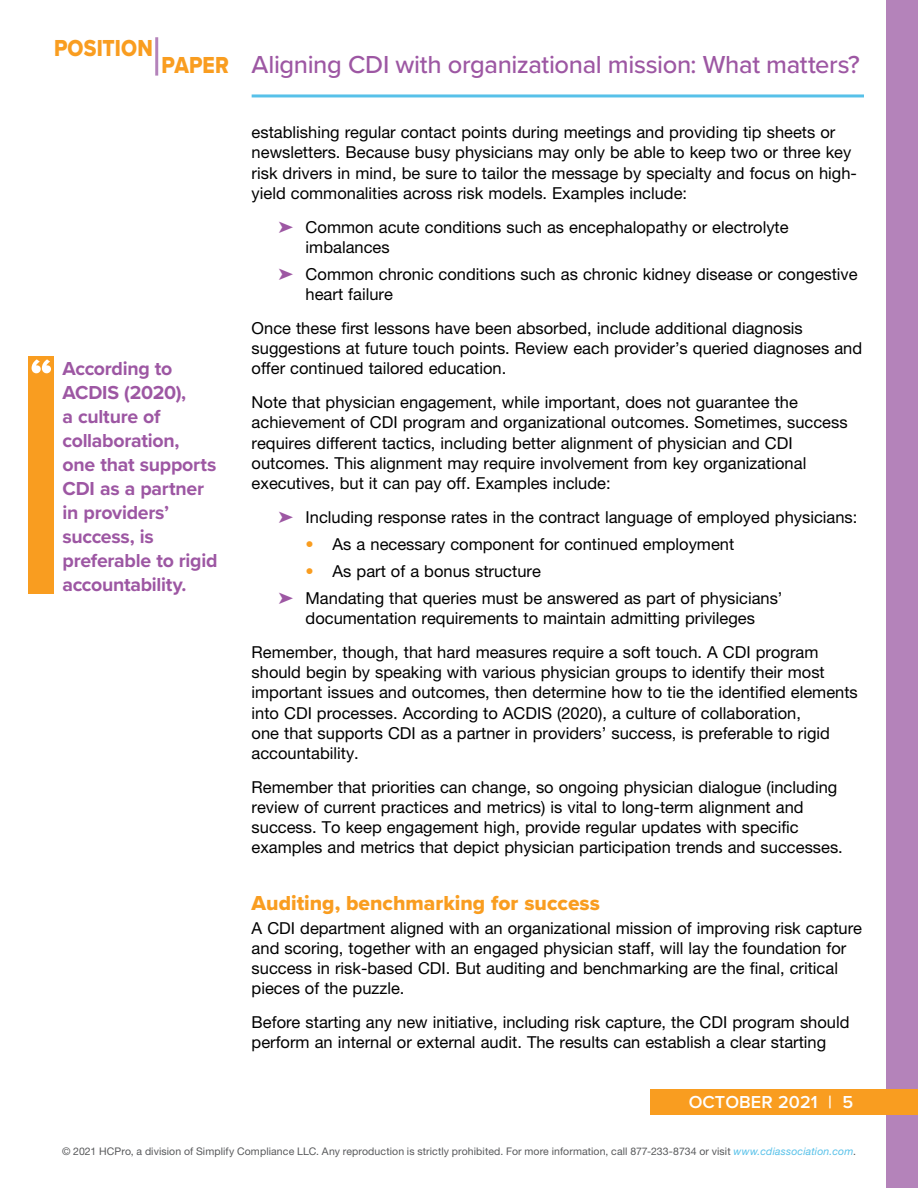
<style>
.page{position:relative;width:918px;height:1188px;background:#fff}
.page>*{position:absolute;margin:0;border:0;box-sizing:border-box;transform-origin:0 0}
.t1{font:500 25.5px "Proxima Nova";letter-spacing:-.015em;color:#9d57a3}
.t2{font:24px "Proxima Nova Extrabld";letter-spacing:.01em;color:#f99d20;scale:.87 1}
.t3{font:21px "Proxima Nova Extrabld";color:#f99d20}
.t4{font:700 19.5px/24px "Proxima Nova";letter-spacing:-.015em;color:#9d57a3}
.t5{font:600 18px "Proxima Nova";letter-spacing:.005em;color:#fff}
.t6{font:16.5px/20.2px "Helvetica Neue LT Std";color:#000}
.t7{font:10.5px "Helvetica Neue LT Std";letter-spacing:.01em;color:#58595b}
.s1{color:#9d57a3}
.s2{color:#f99d20}
.s3{font-style:italic;color:#57c1e9}
</style>
<div class="page">
<div style="left:887px;top:0;width:31px;height:1188px;background:#b483ba"></div>
<div style="left:651px;top:1090px;width:267px;height:25px;background:#f99d20"></div>
<hr style="left:252px;top:94px;width:612px;height:3px;background:#57c1e9">
<hr style="left:155px;top:37px;width:3px;height:39px;background:#b483ba">
<div style="left:29px;top:357px;width:25px;height:237px;background:#f99d20"></div>
<svg style="left:32px;top:359px;width:19px;height:14px"></svg>
<h2 class="t2" style="left:54px;top:30px;width:115px">POSITION</h2>
<h2 class="t2" style="left:162px;top:47px;width:79px">PAPER</h2>
<p class="t4" style="left:62px;top:356px;width:157px">According to<br>ACDIS (2020),<br>a culture of collaboration,<br>one that supports<br>CDI as a partner in providers’ success, is preferable to rigid accountability.</p>
<h1 class="t1" style="left:252px;top:46px;width:610px">Aligning CDI with organizational mission: What matters?</h1>
<p class="t6" style="left:252px;top:122px;width:607px">establishing regular contact points during meetings and providing tip sheets or newsletters. Because busy physicians may only be able to keep two or three key risk drivers in mind, be sure to tailor the message by specialty and focus on high&shy;yield commonalities across risk models. Examples include:</p>
<p class="t6" style="left:306px;top:216px;width:485px;text-indent:-27px"><span class="s1">➤</span> Common acute conditions such as encephalopathy or electrolyte imbalances</p>
<p class="t6" style="left:306px;top:264px;width:554px;text-indent:-27px"><span class="s1">➤</span> Common chronic conditions such as chronic kidney disease or congestive heart failure</p>
<p class="t6" style="left:252px;top:318px;width:612px">Once these first lessons have been absorbed, include additional diagnosis suggestions at future touch points. Review each provider’s queried diagnoses and offer continued tailored education.</p>
<p class="t6" style="left:252px;top:392px;width:597px">Note that physician engagement, while important, does not guarantee the achievement of CDI program and organizational outcomes. Sometimes, success requires different tactics, including better alignment of physician and CDI outcomes. This alignment may require involvement from key organizational executives, but it can pay off. Examples include:</p>
<p class="t6" style="left:279px;top:507px;width:580px"><span class="s1">➤</span> Including response rates in the contract language of employed physicians:</p>
<p class="t6" style="left:306px;top:534px;width:430px"><span class="s2">•</span> As a necessary component for continued employment</p>
<p class="t6" style="left:279px;top:557px;width:505px;line-height:27px;text-indent:27px"><span class="s2">•</span> As part of a bonus structure<br><span class="s1">➤</span> Mandating that queries must be answered as part of physicians’</p>
<p class="t6" style="left:252px;top:601px;width:568px;line-height:33.8px;text-align:center">documentation requirements to maintain admitting privileges<br>Remember, though, that hard measures require a soft touch. A CDI program</p>
<p class="t6" style="left:252px;top:662px;width:608px">should begin by speaking with various physician groups to identify their most important issues and outcomes, then determine how to tie the identified elements into CDI processes. According to ACDIS (2020), a culture of collaboration,<br>one that supports CDI as a partner in providers’ success, is preferable to rigid accountability.</p>
<p class="t6" style="left:252px;top:777px;width:593px">Remember that priorities can change, so ongoing physician dialogue (including review of current practices and metrics) is vital to long-term alignment and success. To keep engagement high, provide regular updates with specific examples and metrics that depict physician participation trends and successes.</p>
<p class="t3" style="left:252px;top:887px;width:350px">Auditing, benchmarking for success</p>
<p class="t6" style="left:252px;top:917px;width:612px">A CDI department aligned with an organizational mission of improving risk capture and scoring, together with an engaged physician staff, will lay the foundation for success in risk-based CDI. But auditing and benchmarking are the final, critical pieces of the puzzle.</p>
<p class="t6" style="left:252px;top:1012px;width:599px">Before starting any new initiative, including risk capture, the CDI program should perform an internal or external audit. The results can establish a clear starting</p>
<p class="t5" style="left:689px;top:1089px;width:166px">OCTOBER 2021 | 5</p>
<p class="t7" style="left:62px;top:1145px;width:795px">© 2021 HCPro, a division of Simplify Compliance LLC. Any reproduction is strictly prohibited. For more information, call 877-233-8734 or visit <span class="s3">www.cdiassociation.com</span>.</p>
</div>
